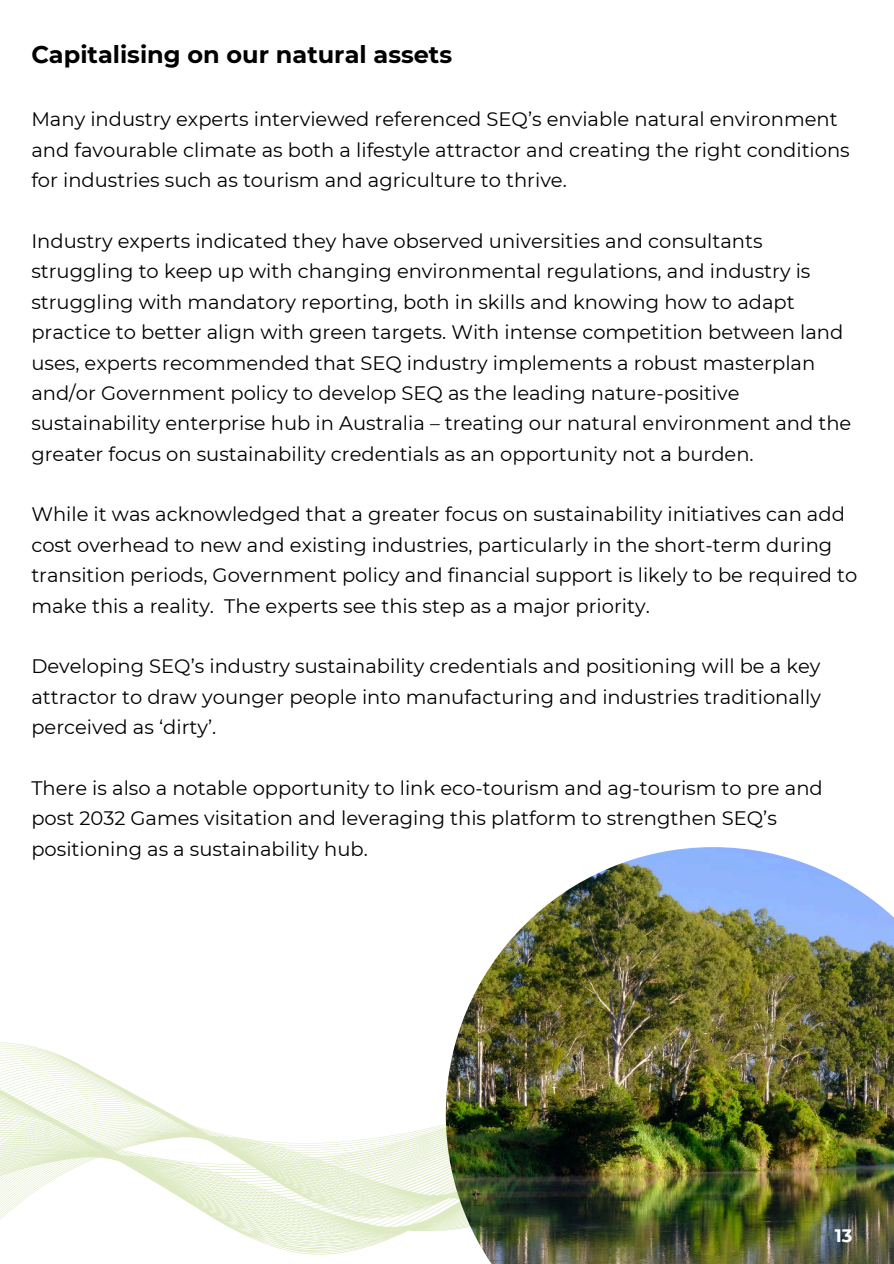
<style>
.page{position:relative;width:894px;height:1264px;background:#fff}
.page>*{position:absolute;margin:0;border:0;box-sizing:border-box;transform-origin:0 0}
.t1{font:700 24px "Montserrat";color:#000}
.t2{font:19.5px/30.3px "Montserrat";color:#000}
.t3{font:700 18px "Montserrat";color:#fff}
</style>
<div class="page">
<svg style="left:0;top:1042px;width:445px;height:213px"></svg>
<img style="left:445px;top:847px;width:448px;height:416px">
<p class="t1" style="left:31px;top:38px;width:422px">Capitalising on our natural assets</p>
<p class="t2" style="left:31px;top:104px;width:819px">Many industry experts interviewed referenced SEQ’s enviable natural environment and favourable climate as both a lifestyle attractor and creating the right conditions for industries such as tourism and agriculture to thrive.</p>
<p class="t2" style="left:31px;top:225px;width:821px">Industry experts indicated they have observed universities and consultants struggling to keep up with changing environmental regulations, and industry is struggling with mandatory reporting, both in skills and knowing how to adapt practice to better align with green targets. With intense competition between land uses, experts recommended that SEQ industry implements a robust masterplan and/or Government policy to develop SEQ as the leading nature-positive sustainability enterprise hub in Australia – treating our natural environment and the greater focus on sustainability credentials as an opportunity not a burden.</p>
<p class="t2" style="left:31px;top:498px;width:827px">While it was acknowledged that a greater focus on sustainability initiatives can add cost overhead to new and existing industries, particularly in the short-term during transition periods, Government policy and financial support is likely to be required to make this a reality. The experts see this step as a major priority.</p>
<p class="t2" style="left:31px;top:650px;width:791px;text-align:justify">Developing SEQ’s industry sustainability credentials and positioning will be a key attractor to draw younger people into manufacturing and industries traditionally perceived as ‘dirty’.</p>
<p class="t2" style="left:31px;top:772px;width:792px">There is also a notable opportunity to link eco-tourism and ag-tourism to pre and post 2032 Games visitation and leveraging this platform to strengthen SEQ’s positioning as a sustainability hub.</p>
<p class="t3" style="left:834px;top:1222px;width:19px">13</p>
</div>
